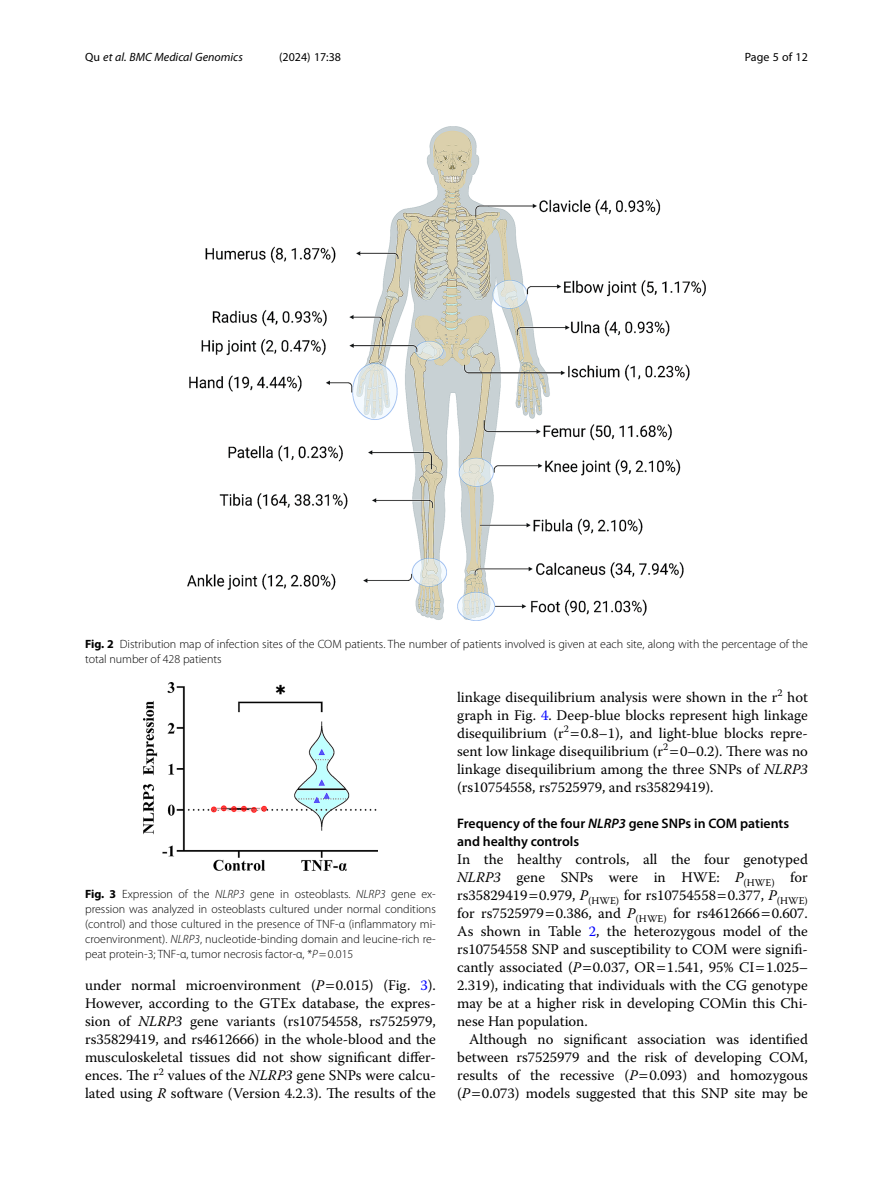
<style>
.page{position:relative;width:893px;height:1191px;background:#fff}
.page>*{position:absolute;margin:0;border:0;box-sizing:border-box;transform-origin:0 0}
.Body_Text{font:14.7px/18px "Warnock Pro";color:#000;text-align:justify}
.Body_Text_Indent{font:14.7px/18px "Warnock Pro";color:#000;text-align:justify}
.Head_2{font:600 13.8px/18px "Myriad Pro";color:#000}
.Figure_Caption{font:300 12px/15px "Myriad Pro";color:#000;text-align:justify}
.t1{font:italic 12px "Myriad Pro";color:#000}
.t2{font:12px "Myriad Pro";color:#000}
.s1{font-style:normal}
.s2{font-weight:700}
.s3{font-style:italic}
.s4{color:#00f}
</style>
<div class="page">
<img style="left:144px;top:682px;width:233px;height:188px">
<img style="left:187px;top:126px;width:519px;height:495px">
<p class="t1" style="left:85px;top:50px;width:159px"><span class="s1">Qu</span> et al. BMC Medical Genomics</p>
<p class="t2" style="left:279px;top:50px;width:63px">(2024) 17:38</p>
<p class="t2" style="left:745px;top:50px;width:65px">Page 5 of 12</p>
<p class="Figure_Caption" style="left:85px;top:636px;width:724px"><span class="s2">Fig. 2</span> Distribution map of infection sites of the COM patients. The number of patients involved is given at each site, along with the percentage of the total number of 428 patients</p>
<p class="Figure_Caption" style="left:85px;top:886px;width:352px"><span class="s2">Fig. 3</span> Expression of the <span class="s3">NLRP3</span> gene in osteoblasts. <span class="s3">NLRP3</span> gene ex&shy;pression was analyzed in osteoblasts cultured under normal conditions (control) and those cultured in the presence of TNF-α (inflammatory mi&shy;croenvironment). <span class="s3">NLRP3</span>, nucleotide-binding domain and leucine-rich re&shy;peat protein-3; TNF-α, tumor necrosis factor-α, *<span class="s3">P</span>=0.015</p>
<p class="Body_Text" style="left:85px;top:976px;width:352px">under normal microenvironment (<span class="s3">P</span> 0.015) (Fig. <span class="s4">3</span>).<br>However, according to the GTEx database, the expres&shy;sion of <span class="s3">NLRP3</span> gene variants (rs10754558, rs7525979, rs35829419, and rs4612666) in the whole-blood and the musculoskeletal tissues did not show significant differ&shy;ences. The r<sup>2</sup> values of the <span class="s3">NLRP3</span> gene SNPs were calcu&shy;lated using <span class="s3">R</span> software (Version 4.2.3). The results of the</p>
<p class="Body_Text" style="left:457px;top:688px;width:352px">linkage disequilibrium analysis were shown in the r<sup>2</sup> hot graph in Fig. <span class="s4">4</span>. Deep-blue blocks represent high linkage disequilibrium (r<sup>2</sup> 0.8–1), and light-blue blocks repre&shy;sent low linkage disequilibrium (r<sup>2</sup> 0–0.2). There was no linkage disequilibrium among the three SNPs of <span class="s3">NLRP3 </span>(rs10754558, rs7525979, and rs35829419).</p>
<p class="Head_2" style="left:457px;top:814px;width:333px">Frequency of the four <span class="s3">NLRP3</span> gene SNPs in COM patients and healthy controls</p>
<p class="Body_Text" style="left:457px;top:850px;width:352px">In the healthy controls, all the four genotyped <span class="s3">NLRP3</span> gene SNPs were in HWE: <span class="s3">P</span><sub>(HWE)</sub> for rs35829419 0.979, <span class="s3">P</span><sub>(HWE)</sub> for rs10754558 0.377, <span class="s3">P</span><sub>(HWE) </sub>for rs7525979 0.386, and <span class="s3">P</span><sub>(HWE)</sub> for rs4612666 0.607.<br>As shown in Table <span class="s4">2</span>, the heterozygous model of the rs10754558 SNP and susceptibility to COM were signifi&shy;cantly associated (<span class="s3">P</span> 0.037, OR 1.541, 95% CI 1.025– 2.319), indicating that individuals with the CG genotype may be at a higher risk in developing COMin this Chi&shy;nese Han population.</p>
<p class="Body_Text_Indent" style="left:457px;top:1030px;width:352px;text-indent:12px">Although no significant association was identified between rs7525979 and the risk of developing COM, results of the recessive (<span class="s3">P</span> 0.093) and homozygous (<span class="s3">P</span> 0.073) models suggested that this SNP site may be</p>
</div>
